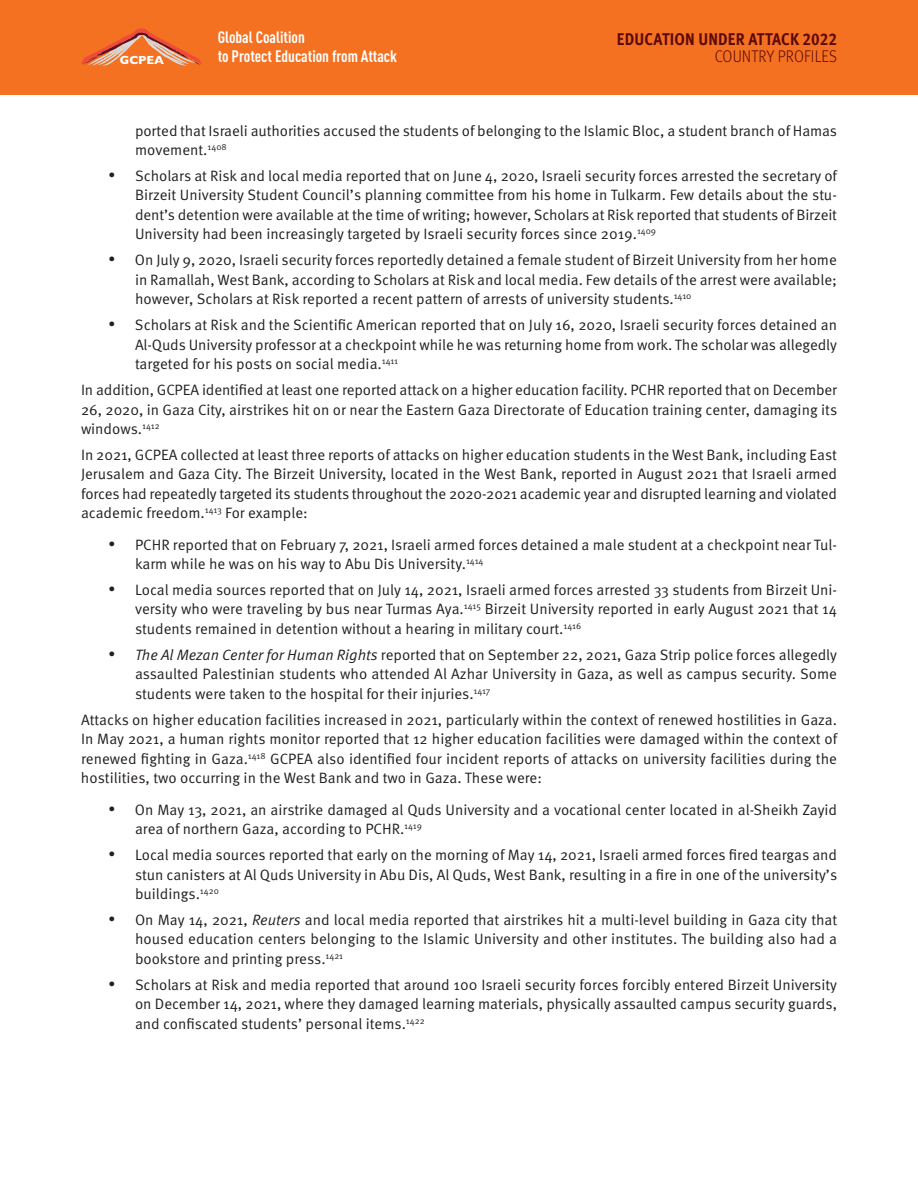
<style>
.page{position:relative;width:918px;height:1188px;background:#fff}
.page>*{position:absolute;margin:0;border:0;box-sizing:border-box;transform-origin:0 0}
.t1{font:700 16.95px "Meta Pro";letter-spacing:.01em;color:#5c090a;scale:.9 1}
.t2{font:300 16.95px "Meta Pro";letter-spacing:.01em;color:#5c090a;scale:.9 1}
.t3{font:700 16.35px/19.4px "DIN Cond";color:#fff}
.t4{font:15px/19.5px "Meta Pro Norm";color:#231f20;text-align:justify}
.t5{font:700 11.85px "Gill Sans";color:#fff}
.s1{font-family:"Meta Pro Norm Ita"}
</style>
<div class="page">
<div style="left:0;top:0;width:918px;height:95px;background:#f37121"></div>
<svg style="left:81px;top:28px;width:121px;height:38px"></svg>
<p class="t3" style="left:218px;top:29px;width:181px">Global Coalition<br>to Protect Education from Attack</p>
<p class="t1" style="left:617px;top:29px;width:246px">EDUCATION UNDER ATTACK 2022</p>
<p class="t5" style="left:120px;top:56px;width:46px">GCPEA</p>
<p class="t2" style="left:715px;top:47px;width:137px">COUNTRY PROFILES</p>
<p class="t4" style="left:135px;top:122px;width:704px">ported that Israeli authorities accused the students of belonging to the Islamic Bloc, a student branch of Hamas movement.<sup>1408</sup></p>
<p class="t4" style="left:135px;top:167px;width:704px;text-indent:-27px">• Scholars at Risk and local media reported that on June 4, 2020, Israeli security forces arrested the secretary of Birzeit University Student Council’s planning committee from his home in Tulkarm. Few details about the stu&shy;dent’s detention were available at the time of writing; however, Scholars at Risk reported that students of Birzeit University had been increasingly targeted by Israeli security forces since 2019.<sup>1409</sup></p>
<p class="t4" style="left:135px;top:251px;width:703px;text-indent:-27px">• On July 9, 2020, Israeli security forces reportedly detained a female student of Birzeit University from her home in Ramallah, West Bank, according to Scholars at Risk and local media. Few details of the arrest were available; however, Scholars at Risk reported a recent pattern of arrests of university students.<sup>1410</sup></p>
<p class="t4" style="left:135px;top:316px;width:704px;text-indent:-27px">• Scholars at Risk and the Scientific American reported that on July 16, 2020, Israeli security forces detained an Al-Quds University professor at a checkpoint while he was returning home from work. The scholar was allegedly targeted for his posts on social media.<sup>1411</sup></p>
<p class="t4" style="left:81px;top:381px;width:758px">In addition, GCPEA identified at least one reported attack on a higher education facility. PCHR reported that on December 26, 2020, in Gaza City, airstrikes hit on or near the Eastern Gaza Directorate of Education training center, damaging its windows.<sup>1412</sup></p>
<p class="t4" style="left:81px;top:446px;width:758px">In 2021, GCPEA collected at least three reports of attacks on higher education students in the West Bank, including East Jerusalem and Gaza City. The Birzeit University, located in the West Bank, reported in August 2021 that Israeli armed forces had repeatedly targeted its students throughout the 2020-2021 academic year and disrupted learning and violated academic freedom.<sup>1413</sup> For example:</p>
<p class="t4" style="left:135px;top:536px;width:703px;text-indent:-27px">• PCHR reported that on February 7, 2021, Israeli armed forces detained a male student at a checkpoint near Tul&shy;karm while he was on his way to Abu Dis University.<sup>1414</sup></p>
<p class="t4" style="left:135px;top:581px;width:704px;text-indent:-27px">• Local media sources reported that on July 14, 2021, Israeli armed forces arrested 33 students from Birzeit Uni&shy;versity who were traveling by bus near Turmas Aya.<sup>1415</sup> Birzeit University reported in early August 2021 that 14 students remained in detention without a hearing in military court.<sup>1416</sup></p>
<p class="t4" style="left:135px;top:646px;width:704px;text-indent:-27px">• <span class="s1">The Al Mezan Center for Human Rights</span> reported that on September 22, 2021, Gaza Strip police forces allegedly assaulted Palestinian students who attended Al Azhar University in Gaza, as well as campus security. Some students were taken to the hospital for their injuries.<sup>1417</sup></p>
<p class="t4" style="left:81px;top:711px;width:758px">Attacks on higher education facilities increased in 2021, particularly within the context of renewed hostilities in Gaza.<br>In May 2021, a human rights monitor reported that 12 higher education facilities were damaged within the context of renewed fighting in Gaza.<sup>1418</sup> GCPEA also identified four incident reports of attacks on university facilities during the hostilities, two occurring in the West Bank and two in Gaza. These were:</p>
<p class="t4" style="left:135px;top:801px;width:704px;text-indent:-27px">• On May 13, 2021, an airstrike damaged al Quds University and a vocational center located in al-Sheikh Zayid area of northern Gaza, according to PCHR.<sup>1419</sup></p>
<p class="t4" style="left:135px;top:846px;width:704px;text-indent:-27px">• Local media sources reported that early on the morning of May 14, 2021, Israeli armed forces fired teargas and stun canisters at Al Quds University in Abu Dis, Al Quds, West Bank, resulting in a fire in one of the university’s buildings.<sup>1420</sup></p>
<p class="t4" style="left:135px;top:911px;width:704px;text-indent:-27px">• On May 14, 2021, <span class="s1">Reuters</span> and local media reported that airstrikes hit a multi-level building in Gaza city that housed education centers belonging to the Islamic University and other institutes. The building also had a bookstore and printing press.<sup>1421</sup></p>
<p class="t4" style="left:135px;top:976px;width:704px;text-indent:-27px">• Scholars at Risk and media reported that around 100 Israeli security forces forcibly entered Birzeit University on December 14, 2021, where they damaged learning materials, physically assaulted campus security guards, and confiscated students’ personal items.<sup>1422</sup></p>
</div>
